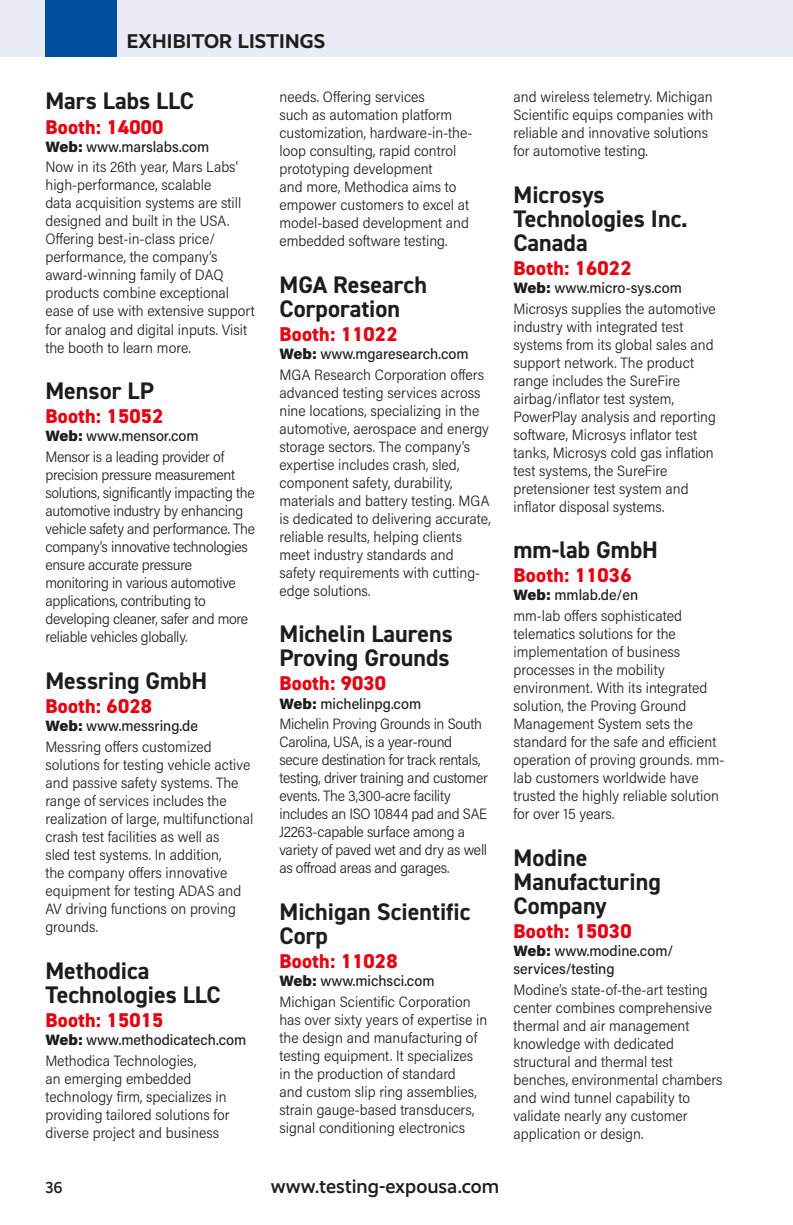
<style>
.page{position:relative;width:793px;height:1225px;background:#fff}
.page>*{position:absolute;margin:0;border:0;box-sizing:border-box;transform-origin:0 0}
.company{font:700 24px/24px "DIN2014";color:#1d1d1b}
.stand{font:800 20px "DIN2014";letter-spacing:.01em;color:#e30614}
.t1{font:500 20px "Realist";color:#1d1d1b}
.t2{font:700 20px "Realist";letter-spacing:.01em;color:#1d1d1b}
.t3{font:500 16px "Realist";color:#1d1d1b}
.body{font:300 15px/18px "Acumin Pro Semi Cond";color:#1d1d1b}
.body-2{font:300 15px/18px "Acumin Pro Semi Cond";letter-spacing:-.02em;color:#1d1d1b}
.address{font:500 15px/18px "Acumin Pro Semi Cond";color:#1d1d1b}
.s1{font-family:"Acumin Pro";font-weight:900}
</style>
<div class="page">
<div style="left:0;top:0;width:792px;height:57px;background:#e9ebf7"></div>
<div style="left:45px;top:0;width:72px;height:56px;background:#004e9e"></div>
<h2 class="t2" style="left:127px;top:30px;width:199px">EXHIBITOR LISTINGS</h2>
<p class="company" style="left:45px;top:89px;width:150px">Mars Labs LLC</p>
<p class="stand" style="left:45px;top:113px;width:119px">Booth: 14000</p>
<p class="address" style="left:45px;top:137px;width:165px"><span class="s1">Web:</span> www.marslabs.com</p>
<p class="body" style="left:45px;top:157px;width:211px">Now in its 26th year, Mars Labs’ high-performance, scalable<br>data acquisition systems are still designed and built in the USA.<br>Offering best-in-class price/ performance, the company’s award-winning family of DAQ products combine exceptional ease of use with extensive support for analog and digital inputs. Visit the booth to learn more.</p>
<p class="company" style="left:45px;top:378px;width:110px">Mensor LP</p>
<p class="stand" style="left:45px;top:403px;width:119px">Booth: 15052</p>
<p class="address" style="left:45px;top:426px;width:155px"><span class="s1">Web:</span> www.mensor.com</p>
<p class="body-2" style="left:45px;top:447px;width:211px">Mensor is a leading provider of precision pressure measurement solutions, significantly impacting the automotive industry by enhancing vehicle safety and performance. The company’s innovative technologies ensure accurate pressure monitoring in various automotive applications, contributing to developing cleaner, safer and more reliable vehicles globally.</p>
<p class="company" style="left:45px;top:668px;width:163px">Messring GmbH</p>
<p class="stand" style="left:45px;top:692px;width:108px">Booth: 6028</p>
<p class="address" style="left:45px;top:716px;width:154px"><span class="s1">Web:</span> www.messring.de</p>
<p class="body" style="left:45px;top:736px;width:209px">Messring offers customized solutions for testing vehicle active and passive safety systems. The range of services includes the realization of large, multifunctional crash test facilities as well as<br>sled test systems. In addition,<br>the company offers innovative equipment for testing ADAS and<br>AV driving functions on proving grounds.</p>
<p class="company" style="left:45px;top:957px;width:177px">Methodica<br>Technologies LLC</p>
<p class="stand" style="left:45px;top:1006px;width:119px">Booth: 15015</p>
<p class="address" style="left:45px;top:1029px;width:202px"><span class="s1">Web:</span> www.methodicatech.com</p>
<p class="body" style="left:45px;top:1050px;width:185px">Methodica Technologies,<br>an emerging embedded technology firm, specializes in providing tailored solutions for diverse project and business</p>
<p class="t3" style="left:45px;top:1177px;width:19px">36</p>
<p class="body" style="left:279px;top:87px;width:194px">needs. Offering services<br>such as automation platform customization, hardware-in-the&shy;loop consulting, rapid control prototyping development<br>and more, Methodica aims to empower customers to excel at model-based development and embedded software testing.</p>
<p class="company" style="left:279px;top:272px;width:149px">MGA Research<br>Corporation</p>
<p class="stand" style="left:279px;top:320px;width:119px">Booth: 11022</p>
<p class="address" style="left:279px;top:344px;width:191px"><span class="s1">Web:</span> www.mgaresearch.com</p>
<p class="body" style="left:279px;top:364px;width:212px">MGA Research Corporation offers advanced testing services across nine locations, specializing in the automotive, aerospace and energy storage sectors. The company’s expertise includes crash, sled, component safety, durability, materials and battery testing. MGA is dedicated to delivering accurate, reliable results, helping clients meet industry standards and safety requirements with cutting&shy;edge solutions.</p>
<p class="company" style="left:279px;top:621px;width:175px">Michelin Laurens<br>Proving Grounds</p>
<p class="stand" style="left:279px;top:670px;width:108px">Booth: 9030</p>
<p class="address" style="left:279px;top:693px;width:143px"><span class="s1">Web:</span> michelinpg.com</p>
<p class="body-2" style="left:279px;top:714px;width:210px">Michelin Proving Grounds in South Carolina, USA, is a year-round secure destination for track rentals, testing, driver training and customer events. The 3,300-acre facility includes an ISO 10844 pad and SAE J2263-capable surface among a variety of paved wet and dry as well as offroad areas and garages.</p>
<p class="company" style="left:279px;top:899px;width:192px">Michigan Scientific<br>Corp</p>
<p class="stand" style="left:279px;top:947px;width:119px">Booth: 11028</p>
<p class="address" style="left:279px;top:971px;width:156px"><span class="s1">Web:</span> www.michsci.com</p>
<p class="body" style="left:279px;top:991px;width:209px">Michigan Scientific Corporation has over sixty years of expertise in the design and manufacturing of testing equipment. It specializes in the production of standard<br>and custom slip ring assemblies, strain gauge-based transducers, signal conditioning electronics</p>
<h2 class="t1" style="left:271px;top:1173px;width:230px">www.testing-expousa.com</h2>
<p class="body" style="left:513px;top:87px;width:201px">and wireless telemetry. Michigan<br>Scientific equips companies with reliable and innovative solutions for automotive testing.</p>
<p class="company" style="left:513px;top:182px;width:176px">Microsys<br>Technologies Inc.<br>Canada</p>
<p class="stand" style="left:513px;top:254px;width:119px">Booth: 16022</p>
<p class="address" style="left:513px;top:278px;width:170px"><span class="s1">Web:</span> www.micro-sys.com</p>
<p class="body" style="left:513px;top:298px;width:204px">Microsys supplies the automotive industry with integrated test systems from its global sales and support network. The product range includes the SureFire airbag/inflator test system,<br>PowerPlay analysis and reporting software, Microsys inflator test tanks, Microsys cold gas inflation test systems, the SureFire pretensioner test system and inflator disposal systems.</p>
<p class="company" style="left:513px;top:537px;width:146px">mm-lab GmbH</p>
<p class="stand" style="left:513px;top:562px;width:119px">Booth: 11036</p>
<p class="address" style="left:513px;top:585px;width:126px"><span class="s1">Web:</span> mmlab.de/en</p>
<p class="body" style="left:513px;top:606px;width:212px">mm-lab offers sophisticated telematics solutions for the implementation of business processes in the mobility environment. With its integrated solution, the Proving Ground<br>Management System sets the standard for the safe and efficient operation of proving grounds. mm&shy;lab customers worldwide have trusted the highly reliable solution for over 15 years.</p>
<p class="company" style="left:513px;top:845px;width:149px">Modine<br>Manufacturing<br>Company</p>
<p class="stand" style="left:513px;top:917px;width:119px">Booth: 15030</p>
<p class="address" style="left:513px;top:941px;width:161px"><span class="s1">Web:</span> www.modine.com/ services/testing</p>
<p class="body" style="left:513px;top:979px;width:210px">Modine’s state-of-the-art testing center combines comprehensive thermal and air management knowledge with dedicated structural and thermal test benches, environmental chambers and wind tunnel capability to validate nearly any customer application or design.</p>
</div>
